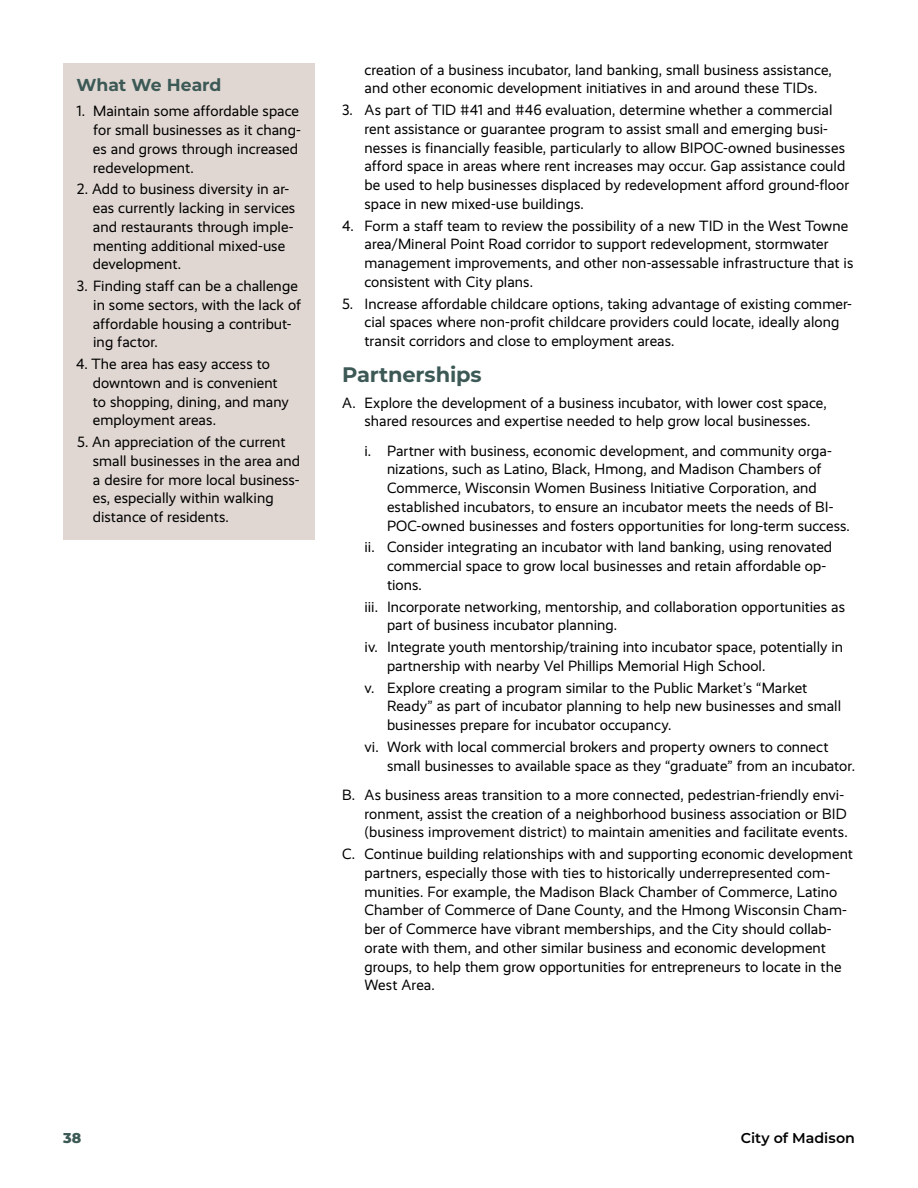
<style>
.page{position:relative;width:918px;height:1188px;background:#fff}
.page>*{position:absolute;margin:0;border:0;box-sizing:border-box;transform-origin:0 0}
.t1{font:700 21px "Montserrat";letter-spacing:-.01em;color:#3c5956}
.t2{font:700 17.25px "Montserrat";letter-spacing:-.005em;color:#3c5956}
.t3{font:15px/18.8px "Realist";letter-spacing:.005em;color:#000}
.t4{font:600 14.25px "Montserrat";letter-spacing:.005em;color:#000}
.t5{font:800 14.25px "Montserrat";color:#3c5956}
</style>
<div class="page">
<div style="left:63px;top:63px;width:252px;height:477px;background:#e0d7d2"></div>
<p class="t2" style="left:76px;top:72px;width:147px">What We Heard</p>
<p class="t3" style="left:93px;top:102px;width:210px;text-indent:-16px">1. Maintain some affordable space for small businesses as it chang&shy;es and grows through increased redevelopment.</p>
<p class="t3" style="left:93px;top:180px;width:204px;text-indent:-16px">2. Add to business diversity in ar&shy;eas currently lacking in services and restaurants through imple&shy;menting additional mixed-use development.</p>
<p class="t3" style="left:93px;top:277px;width:210px;text-indent:-16px">3. Finding staff can be a challenge in some sectors, with the lack of affordable housing a contribut&shy;ing factor.</p>
<p class="t3" style="left:93px;top:355px;width:198px;text-indent:-17px">4. The area has easy access to downtown and is convenient to shopping, dining, and many employment areas.</p>
<p class="t3" style="left:93px;top:433px;width:209px;text-indent:-16px">5. An appreciation of the current small businesses in the area and a desire for more local business&shy;es, especially within walking distance of residents.</p>
<p class="t3" style="left:364px;top:60px;width:469px">creation of a business incubator, land banking, small business assistance, and other economic development initiatives in and around these TIDs.</p>
<p class="t3" style="left:364px;top:101px;width:486px;text-indent:-22px">3. As part of TID #41 and #46 evaluation, determine whether a commercial rent assistance or guarantee program to assist small and emerging busi&shy;nesses is financially feasible, particularly to allow BIPOC-owned businesses afford space in areas where rent increases may occur. Gap assistance could be used to help businesses displaced by redevelopment afford ground-floor space in new mixed-use buildings.</p>
<p class="t3" style="left:364px;top:216px;width:490px;text-indent:-22px">4. Form a staff team to review the possibility of a new TID in the West Towne area/Mineral Point Road corridor to support redevelopment, stormwater management improvements, and other non-assessable infrastructure that is consistent with City plans.</p>
<p class="t3" style="left:364px;top:294px;width:489px;text-indent:-22px">5. Increase affordable childcare options, taking advantage of existing commer&shy;cial spaces where non-profit childcare providers could locate, ideally along transit corridors and close to employment areas.</p>
<h1 class="t1" style="left:342px;top:359px;width:141px">Partnerships</h1>
<p class="t3" style="left:342px;top:393px;width:486px;text-align:center">A. Explore the development of a business incubator, with lower cost space, shared resources and expertise needed to help grow local businesses.</p>
<p class="t3" style="left:387px;top:441px;width:464px;text-indent:-22px">i. Partner with business, economic development, and community orga&shy;nizations, such as Latino, Black, Hmong, and Madison Chambers of Commerce, Wisconsin Women Business Initiative Corporation, and established incubators, to ensure an incubator meets the needs of BI-POC-owned businesses and fosters opportunities for long-term success.</p>
<p class="t3" style="left:387px;top:538px;width:447px;text-indent:-22px">ii. Consider integrating an incubator with land banking, using renovated commercial space to grow local businesses and retain affordable op&shy;tions.</p>
<p class="t3" style="left:387px;top:597px;width:460px;text-indent:-22px">iii. Incorporate networking, mentorship, and collaboration opportunities as part of business incubator planning.</p>
<p class="t3" style="left:387px;top:638px;width:458px;text-indent:-22px">iv. Integrate youth mentorship/training into incubator space, potentially in partnership with nearby Vel Phillips Memorial High School.</p>
<p class="t3" style="left:387px;top:678px;width:456px;text-indent:-22px">v. Explore creating a program similar to the Public Market’s “Market<br>Ready” as part of incubator planning to help new businesses and small businesses prepare for incubator occupancy.</p>
<p class="t3" style="left:387px;top:737px;width:470px;text-indent:-22px">vi. Work with local commercial brokers and property owners to connect small businesses to available space as they “graduate” from an incubator.</p>
<p class="t3" style="left:364px;top:785px;width:485px;text-indent:-22px">B. As business areas transition to a more connected, pedestrian-friendly envi&shy;ronment, assist the creation of a neighborhood business association or BID (business improvement district) to maintain amenities and facilitate events.</p>
<p class="t3" style="left:364px;top:845px;width:490px;text-indent:-22px">C. Continue building relationships with and supporting economic development partners, especially those with ties to historically underrepresented com&shy;munities. For example, the Madison Black Chamber of Commerce, Latino Chamber of Commerce of Dane County, and the Hmong Wisconsin Cham&shy;ber of Commerce have vibrant memberships, and the City should collab&shy;orate with them, and other similar business and economic development groups, to help them grow opportunities for entrepreneurs to locate in the West Area.</p>
<p class="t5" style="left:63px;top:1127px;width:20px">38</p>
<p class="t4" style="left:741px;top:1128px;width:116px">City of Madison</p>
</div>
